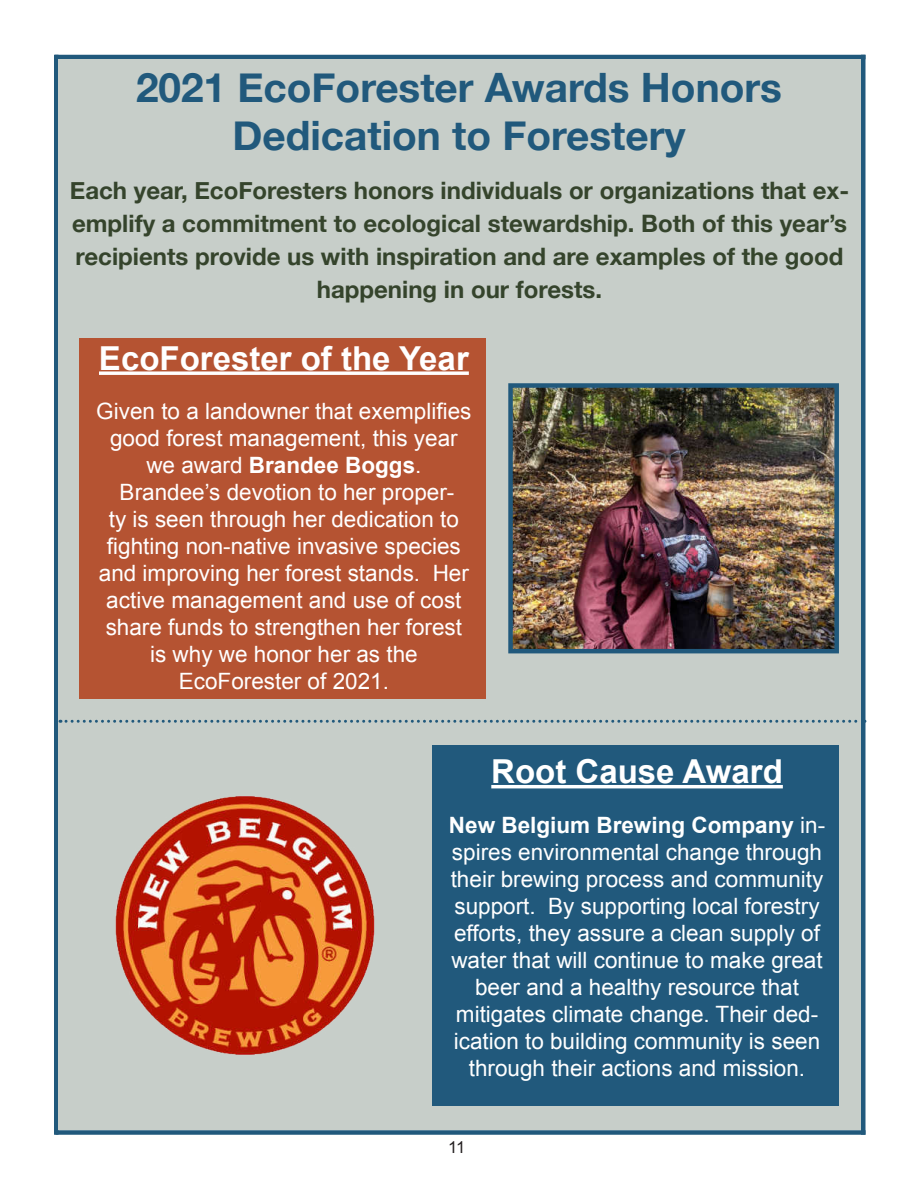
<style>
.page{position:relative;width:918px;height:1188px;background:#fff}
.page>*{position:absolute;margin:0;border:0;box-sizing:border-box;transform-origin:0 0}
.t1{font:700 40.5px/48.6px "Helvetica Neue";color:#21597c;text-align:center}
.t2{font:700 33px "Arial";color:#fff}
.t3{font:700 24px/33px "Helvetica Neue";color:#35442c;text-align:center}
.t4{font:22.5px/27px "Arial";color:#fff;text-align:center}
.t5{font:16.5px "Arial";color:#231f20}
.s1{font-weight:700}
</style>
<div class="page">
<hr style="left:54px;top:55px;width:4px;height:1080px;background:#21597c">
<hr style="left:55px;top:55px;width:811px;height:4px;background:#21597c">
<div style="left:56px;top:1130px;width:810px;height:5px;background:#21597c"></div>
<div style="left:861px;top:55px;width:5px;height:1080px;background:#21597c"></div>
<div style="left:58px;top:59px;width:803px;height:1071px;background:#c7cec9"></div>
<div style="left:79px;top:338px;width:407px;height:361px;background:#b55332"></div>
<img style="left:513px;top:388px;width:321px;height:260px">
<div style="left:508px;top:383px;width:331px;height:270px;border:4px solid #21597c"></div>
<img style="left:115px;top:796px;width:260px;height:259px">
<svg style="left:99px;top:371px;width:370px;height:4px"></svg>
<div style="left:432px;top:745px;width:407px;height:361px;background:#21597c"></div>
<hr style="left:491px;top:785px;width:292px;height:3px;background:#fff">
<svg style="left:60px;top:720px;width:798px;height:3px"></svg>
<h1 class="t1" style="left:136px;top:67px;width:647px">2021 EcoForester Awards Honors<br>Dedication to Forestery</h1>
<p class="t3" style="left:70px;top:174px;width:781px">Each year, EcoForesters honors individuals or organizations that ex&shy;emplify a commitment to ecological stewardship. Both of this year’s recipients provide us with inspiration and are examples of the good happening in our forests.</p>
<h2 class="t2" style="left:99px;top:346px;width:371px">EcoForester of the Year</h2>
<p class="t4" style="left:96px;top:398px;width:377px">Given to a landowner that exemplifies good forest management, this year we award <span class="s1">Brandee Boggs</span>.<br>Brandee’s devotion to her proper-<br>ty is seen through her dedication to fighting non-native invasive species and improving her forest stands. Her active management and use of cost share funds to strengthen her forest is why we honor her as the<br>EcoForester of 2021.</p>
<h2 class="t2" style="left:491px;top:759px;width:293px">Root Cause Award</h2>
<p class="t4" style="left:449px;top:813px;width:378px"><span class="s1">New Belgium Brewing Company</span> in&shy;spires environmental change through their brewing process and community support. By supporting local forestry efforts, they assure a clean supply of water that will continue to make great beer and a healthy resource that mitigates climate change. Their ded&shy;ication to building community is seen through their actions and mission.</p>
<p class="t5" style="left:448px;top:1140px;width:19px">11</p>
</div>
